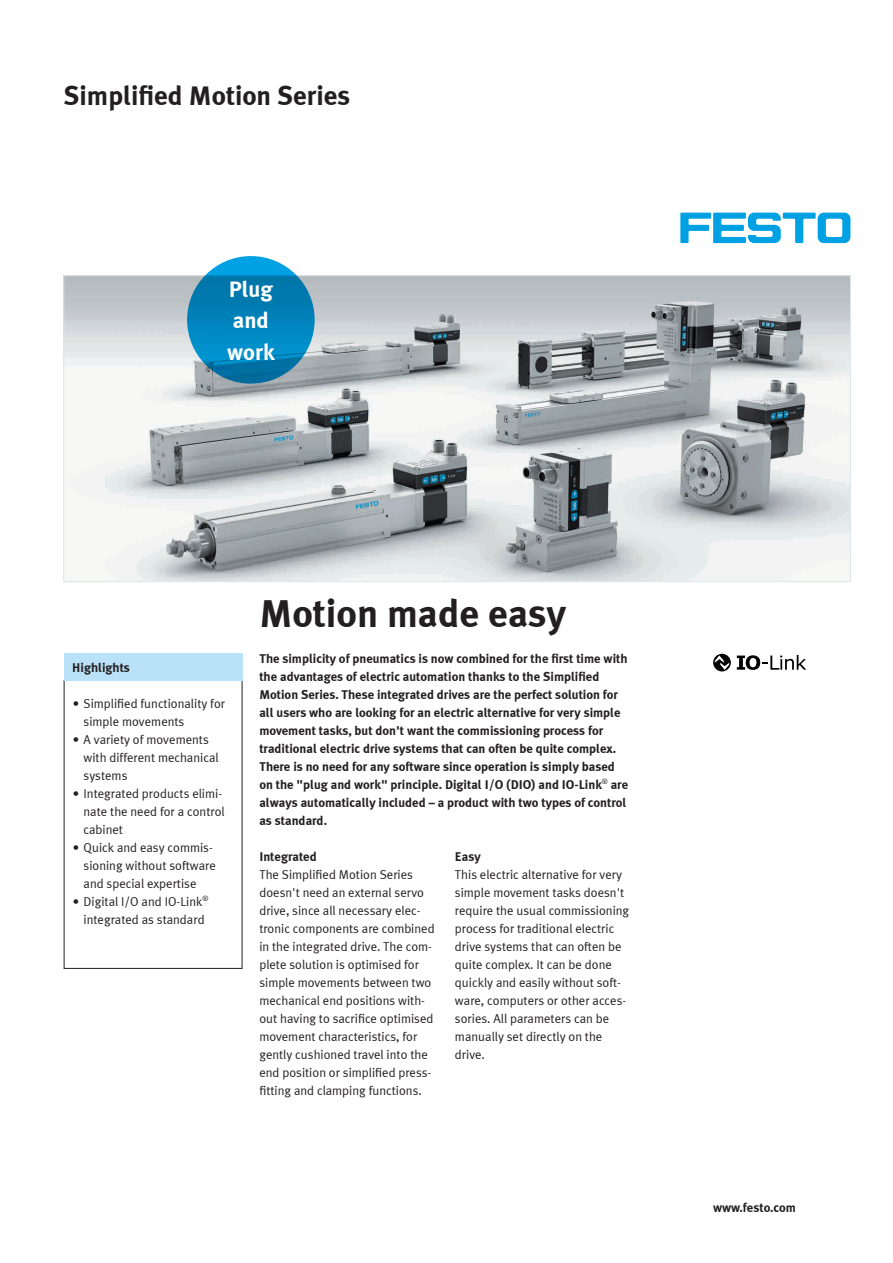
<style>
.page{position:relative;width:893px;height:1263px;background:#fff}
.page>*{position:absolute;margin:0;border:0;box-sizing:border-box;transform-origin:0 0}
.t1{font:700 39px "Meta Plus LF";color:#231f20}
.t2{font:700 27px "Meta Plus LF";color:#231f20}
.t3{font:700 22.5px/31.5px "Meta Plus LF";color:#fff}
.t4{font:12.75px/18px "Meta Plus LF";color:#231f20}
.t5{font:700 12.75px/18px "Meta Plus LF";color:#231f20}
</style>
<div class="page">
<svg style="left:680px;top:213px;width:170px;height:30px"></svg>
<img style="left:65px;top:277px;width:784px;height:303px">
<div style="left:64px;top:654px;width:178px;height:27px;background:#b9e1f7"></div>
<svg style="left:713px;top:654px;width:18px;height:17px"></svg>
<svg style="left:715px;top:655px;width:14px;height:15px"></svg>
<svg style="left:737px;top:655px;width:69px;height:15px"></svg>
<svg style="left:187px;top:256px;width:128px;height:128px;background:#0283bb"></svg>
<h2 class="t2" style="left:64px;top:79px;width:288px">Simplified Motion Series</h2>
<h3 class="t3" style="left:227px;top:272px;width:49px">Plug and work</h3>
<p class="t5" style="left:72px;top:658px;width:59px">Highlights</p>
<p class="t4" style="left:84px;top:694px;width:143px;text-indent:-11px">• Simplified functionality for simple movements</p>
<p class="t4" style="left:84px;top:730px;width:137px;text-indent:-11px">• A variety of movements with different mechanical systems</p>
<p class="t4" style="left:84px;top:784px;width:143px;text-indent:-11px">• Integrated products elimi&shy;nate the need for a control cabinet</p>
<p class="t4" style="left:84px;top:838px;width:134px;text-indent:-11px">• Quick and easy commis&shy;sioning without software and special expertise</p>
<p class="t4" style="left:73px;top:892px;width:137px;text-align:center">• Digital I/O and IO-Link<sup>® </sup>integrated as standard</p>
<h1 class="t1" style="left:259px;top:588px;width:308px">Motion made easy</h1>
<p class="t5" style="left:259px;top:649px;width:370px">The simplicity of pneumatics is now combined for the first time with the advantages of electric automation thanks to the Simplified Motion Series. These integrated drives are the perfect solution for all users who are looking for an electric alternative for very simple movement tasks, but don't want the commissioning process for traditional electric drive systems that can often be quite complex.<br>There is no need for any software since operation is simply based on the "plug and work" principle. Digital I/O (DIO) and IO-Link<sup>®</sup> are always automatically included – a product with two types of control as standard.</p>
<p class="t5" style="left:259px;top:847px;width:59px">Integrated</p>
<p class="t4" style="left:259px;top:865px;width:177px">The Simplified Motion Series doesn't need an external servo drive, since all necessary elec&shy;tronic components are combined in the integrated drive. The com&shy;plete solution is optimised for simple movements between two mechanical end positions with&shy;out having to sacrifice optimised movement characteristics, for gently cushioned travel into the end position or simplified press&shy;fitting and clamping functions.</p>
<p class="t5" style="left:455px;top:847px;width:27px">Easy</p>
<p class="t4" style="left:455px;top:865px;width:176px">This electric alternative for very simple movement tasks doesn't require the usual commissioning process for traditional electric drive systems that can often be quite complex. It can be done quickly and easily without soft&shy;ware, computers or other acces&shy;sories. All parameters can be manually set directly on the drive.</p>
<p class="t5" style="left:713px;top:1198px;width:84px">www.festo.com</p>
</div>
